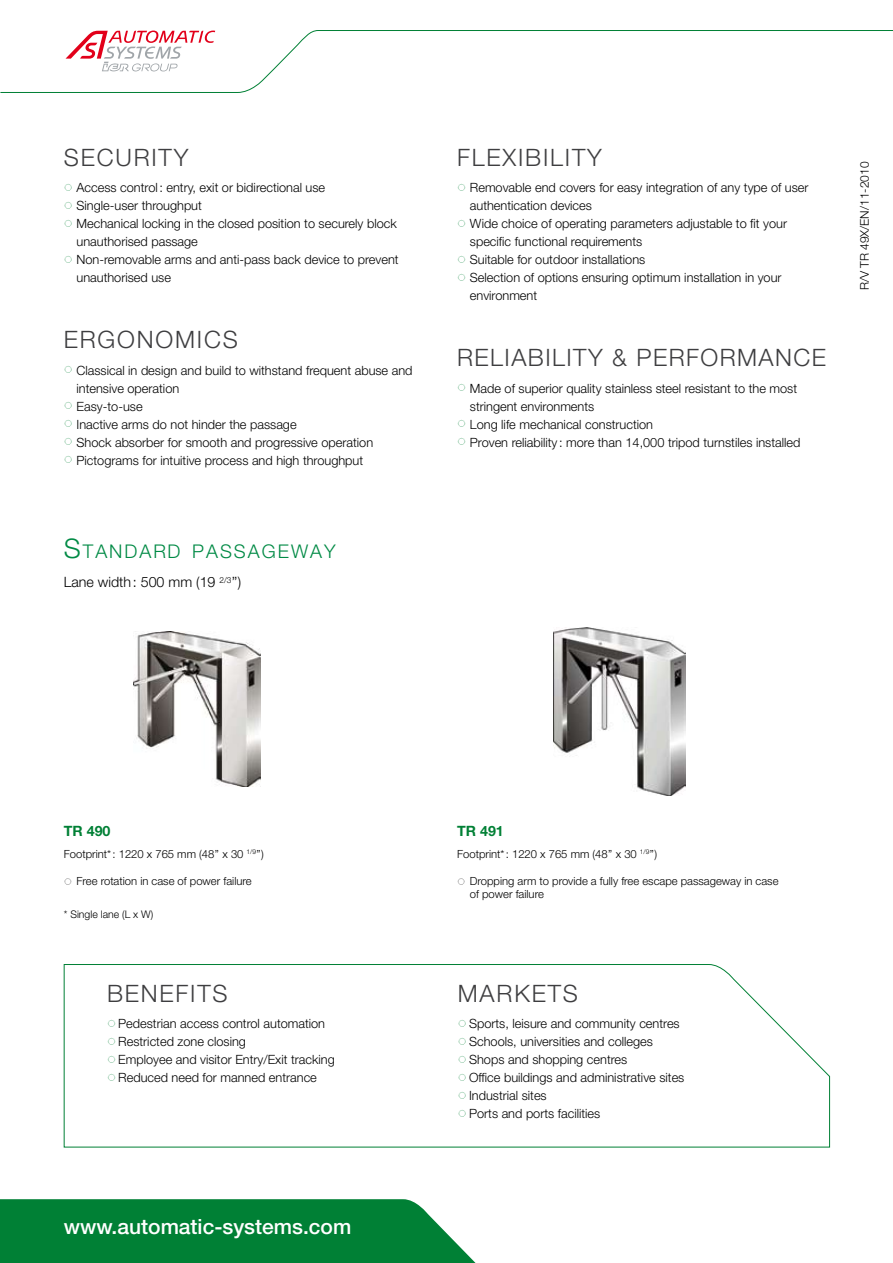
<style>
.page{position:relative;width:893px;height:1263px;background:#fff}
.page>*{position:absolute;margin:0;border:0;box-sizing:border-box;transform-origin:0 0}
.t1{font:300 24px "Helvetica Neue LT Std";letter-spacing:.075em;color:#3e3e40}
.t2{font:500 21px "Helvetica Neue LT Std";color:#fff}
.t3{font:300 18.9px "Helvetica Neue LT Std";letter-spacing:.105em;color:#008a45}
.t4{font:300 14.25px "Helvetica Neue LT Std";color:#000}
.t5{font:700 14.25px "Helvetica Neue LT Std";color:#008035}
.t6{font:300 12.75px/18px "Helvetica Neue LT Std";color:#000}
.t7{font:300 12px "Helvetica Neue LT Std";color:#000}
.t8{font:300 11.25px/13.5px "Helvetica Neue LT Std";color:#000}
.t9{font:300 10.5px "Helvetica Neue LT Std";color:#000}
.s1{font-size:27px}
</style>
<div class="page">
<svg style="left:0;top:1199px;width:476px;height:64px;background:#108841"></svg>
<svg style="left:0;top:30px;width:893px;height:63px"></svg>
<img style="left:134px;top:632px;width:127px;height:155px">
<img style="left:554px;top:628px;width:132px;height:167px">
<svg style="left:63px;top:964px;width:768px;height:184px"></svg>
<svg style="left:108px;top:1020px;width:7px;height:7px"></svg>
<svg style="left:108px;top:1038px;width:7px;height:7px"></svg>
<svg style="left:108px;top:1056px;width:7px;height:7px"></svg>
<svg style="left:108px;top:1074px;width:7px;height:7px"></svg>
<svg style="left:459px;top:1020px;width:7px;height:7px"></svg>
<svg style="left:459px;top:1038px;width:7px;height:7px"></svg>
<svg style="left:459px;top:1056px;width:7px;height:7px"></svg>
<svg style="left:459px;top:1074px;width:7px;height:7px"></svg>
<svg style="left:459px;top:1092px;width:7px;height:7px"></svg>
<svg style="left:459px;top:1110px;width:7px;height:7px"></svg>
<h1 class="t1" style="left:64px;top:143px;width:126px">Security</h1>
<p class="t6" style="left:77px;top:179px;width:324px">Access control: entry, exit or bidirectional use<br>Single-user throughput<br>Mechanical locking in the closed position to securely block unauthorised passage<br>Non-removable arms and anti-pass back device to prevent unauthorised use</p>
<h1 class="t1" style="left:64px;top:325px;width:176px">ERGONOMICS</h1>
<p class="t6" style="left:77px;top:361px;width:338px">Classical in design and build to withstand frequent abuse and intensive operation<br>Easy-to-use<br>Inactive arms do not hinder the passage<br>Shock absorber for smooth and progressive operation Pictograms for intuitive process and high throughput</p>
<h3 class="t3" style="left:64px;top:539px;width:273px"><span class="s1">S</span>TANDARD PASSAGEWAY</h3>
<p class="t4" style="left:64px;top:573px;width:179px">Lane width: 500 mm (19 <sup>2/3</sup>’’)</p>
<h1 class="t1" style="left:457px;top:143px;width:146px">FLEXIBILITY</h1>
<p class="t6" style="left:470px;top:179px;width:340px">Removable end covers for easy integration of any type of user authentication devices<br>Wide choice of operating parameters adjustable to fit your specific functional requirements<br>Suitable for outdoor installations<br>Selection of options ensuring optimum installation in your environment</p>
<h1 class="t1" style="left:457px;top:343px;width:370px">RELIABILITY &amp; PERFORMANCE</h1>
<p class="t6" style="left:470px;top:379px;width:332px">Made of superior quality stainless steel resistant to the most stringent environments<br>Long life mechanical construction<br>Proven reliability : more than 14,000 tripod turnstiles installed</p>
<p class="t7" style="left:857px;top:290px;width:130px;rotate:-90deg">R/V TR 49X/EN/11-2010</p>
<p class="t5" style="left:64px;top:822px;width:48px">TR 490</p>
<p class="t5" style="left:457px;top:822px;width:48px">TR 491</p>
<p class="t8" style="left:64px;top:847px;width:201px">Footprint*: 1220 x 765 mm (48’’ x 30 <sup>1/9</sup>’’)</p>
<p class="t8" style="left:77px;top:874px;width:177px">Free rotation in case of power failure</p>
<p class="t9" style="left:64px;top:907px;width:91px">* Single lane (L x W)</p>
<h1 class="t1" style="left:107px;top:979px;width:34px">Benefits</h1>
<p class="t6" style="left:118px;top:1015px;width:218px">Pedestrian access control automation Restricted zone closing<br>Employee and visitor Entry/Exit tracking Reduced need for manned entrance</p>
<h2 class="t2" style="left:64px;top:1214px;width:289px">www.automatic-systems.com</h2>
<p class="t8" style="left:457px;top:847px;width:201px">Footprint*: 1220 x 765 mm (48’’ x 30 <sup>1/9</sup>’’)</p>
<p class="t8" style="left:470px;top:874px;width:310px">Dropping arm to provide a fully free escape passageway in case of power failure</p>
<h1 class="t1" style="left:458px;top:979px;width:90px">Mar kets</h1>
<p class="t6" style="left:469px;top:1015px;width:217px">Sports, leisure and community centres<br>Schools, universities and colleges<br>Shops and shopping centres<br>Office buildings and administrative sites<br>Industrial sites<br>Ports and ports facilities</p>
</div>
